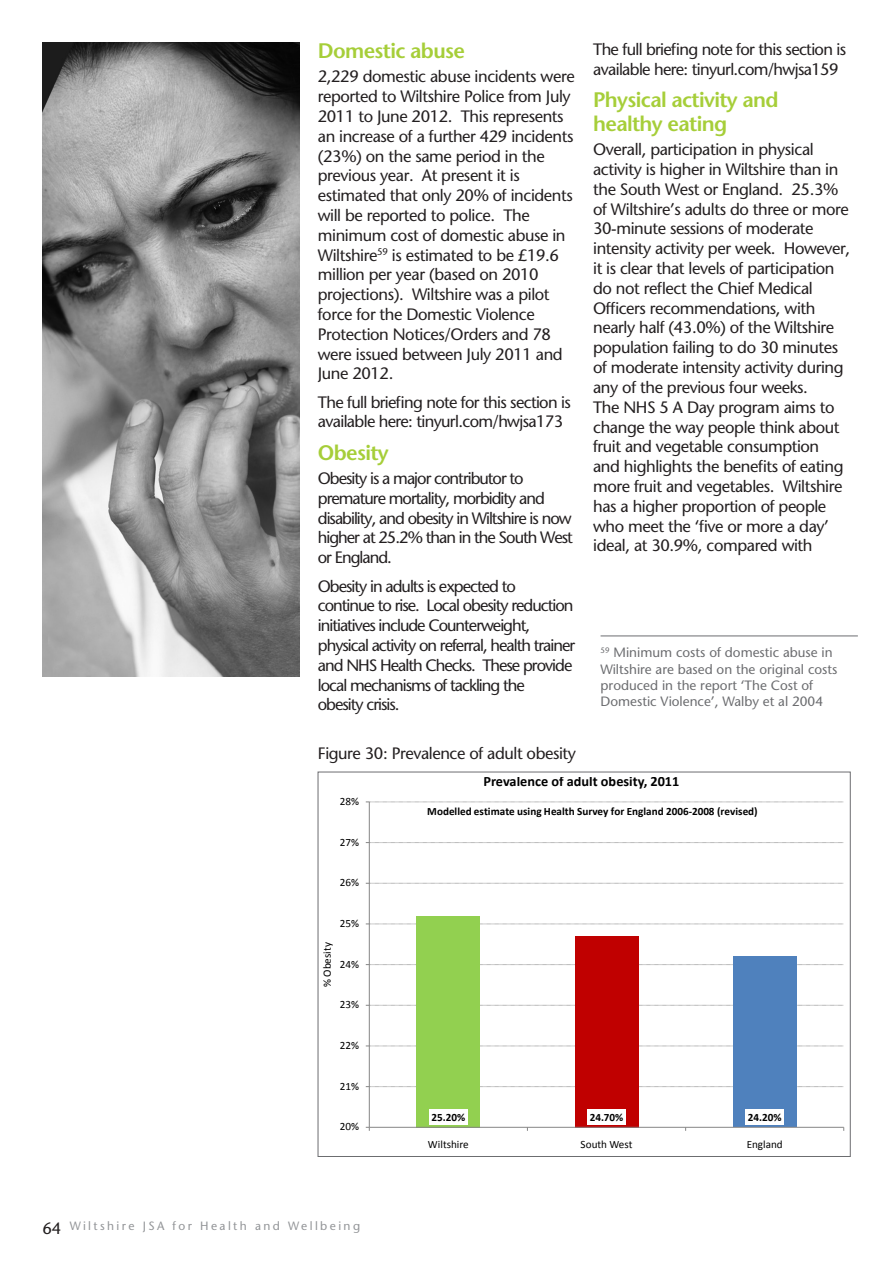
<style>
.page{position:relative;width:893px;height:1263px;background:#fff}
.page>*{position:absolute;margin:0;border:0;box-sizing:border-box;transform-origin:0 0}
.t1{font:600 21px/24px "Stone Sans";letter-spacing:-.03em;color:#a6ce39}
.t2{font:16.5px/19.8px "Stone Sans";letter-spacing:-.025em;color:#231f20}
.t3{font:16.5px/19.8px "Stone Sans";letter-spacing:-.06em;color:#231f20}
.t4{font:700 14.25px "Calibri";color:#000}
.t5{font:500 13.5px/16.2px "Stone Sans Std";color:#6c6d70}
.t6{font:500 12px "Stone Sans Std";letter-spacing:.2em;color:#939598}
.t7{font:700 11.1px "Calibri";color:#000}
.t8{font:11.1px "Calibri";letter-spacing:-.005em;color:#000}
.s1{font-size:16.5px;color:#231f20}
</style>
<div class="page">
<svg style="left:365px;top:801px;width:480px;height:330px"></svg>
<hr style="left:601px;top:636px;width:257px;height:1px;background:#6c6d70">
<img style="left:43px;top:43px;width:257px;height:634px">
<p class="t1" style="left:318px;top:39px;width:149px">Domestic abuse</p>
<p class="t2" style="left:318px;top:67px;width:258px">2,229 domestic abuse incidents were reported to Wiltshire Police from July<br>2011 to June 2012. This represents an increase of a further 429 incidents (23%) on the same period in the previous year. At present it is estimated that only 20% of incidents will be reported to police. The minimum cost of domestic abuse in<br>Wiltshire<sup>59</sup> is estimated to be £19.6 million per year (based on 2010 projections). Wiltshire was a pilot force for the Domestic Violence<br>Protection Notices/Orders and 78 were issued between July 2011 and<br>June 2012.</p>
<p class="t2" style="left:318px;top:392px;width:254px">The full briefing note for this section is available here: tinyurl.com/hwjsa173</p>
<p class="t1" style="left:318px;top:441px;width:73px">Obesity</p>
<p class="t3" style="left:318px;top:468px;width:257px">Obesity is a major contributor to premature mortality, morbidity and disability, and obesity in Wiltshire is now higher at 25.2% than in the South West or England.</p>
<p class="t3" style="left:318px;top:576px;width:259px">Obesity in adults is expected to continue to rise. Local obesity reduction initiatives include Counterweight, physical activity on referral, health trainer and NHS Health Checks. These provide local mechanisms of tackling the<br>obesity crisis.</p>
<p class="t2" style="left:318px;top:743px;width:260px">Figure 30: Prevalence of adult obesity</p>
<p class="t2" style="left:593px;top:39px;width:254px">The full briefing note for this section is available here: tinyurl.com/hwjsa159</p>
<p class="t1" style="left:593px;top:88px;width:187px">Physical activity and healthy eating</p>
<p class="t2" style="left:593px;top:140px;width:258px">Overall, participation in physical activity is higher in Wiltshire than in the South West or England. 25.3% of Wiltshire’s adults do three or more 30-minute sessions of moderate intensity activity per week. However, it is clear that levels of participation do not reflect the Chief Medical Officers recommendations, with nearly half (43.0%) of the Wiltshire population failing to do 30 minutes of moderate intensity activity during any of the previous four weeks.<br>The NHS 5 A Day program aims to change the way people think about fruit and vegetable consumption and highlights the benefits of eating more fruit and vegetables. Wiltshire has a higher proportion of people who meet the ‘five or more a day’ ideal, at 30.9%, compared with</p>
<p class="t5" style="left:601px;top:645px;width:238px"><sup>59</sup> Minimum costs of domestic abuse in Wiltshire are based on the original costs produced in the report ‘The Cost of Domestic Violence’, Walby et al 2004</p>
<p class="t8" style="left:340px;top:794px;width:21px">28%</p>
<p class="t8" style="left:340px;top:835px;width:21px">27%</p>
<p class="t8" style="left:340px;top:876px;width:21px">26%</p>
<p class="t8" style="left:340px;top:916px;width:21px">25%</p>
<p class="t8" style="left:320px;top:987px;width:46px;rotate:-90deg">% Obesity</p>
<p class="t8" style="left:340px;top:957px;width:21px">24%</p>
<p class="t8" style="left:340px;top:998px;width:21px">23%</p>
<p class="t8" style="left:340px;top:1038px;width:21px">22%</p>
<p class="t8" style="left:340px;top:1079px;width:21px">21%</p>
<p class="t8" style="left:340px;top:1120px;width:21px">20%</p>
<p class="t6" style="left:43px;top:1219px;width:319px"><span class="s1">64</span> Wiltshire JSA for Health and Wellbeing</p>
<p class="t4" style="left:483px;top:772px;width:197px">Prevalence of adult obesity, 2011</p>
<p class="t7" style="left:427px;top:805px;width:332px">Modelled estimate using Health Survey for England 2006-2008 (revised)</p>
<p class="t7" style="left:432px;top:1110px;width:35px">25.20%</p>
<p class="t7" style="left:590px;top:1110px;width:35px">24.70%</p>
<p class="t7" style="left:748px;top:1110px;width:35px">24.20%</p>
<p class="t8" style="left:428px;top:1137px;width:42px">Wiltshire</p>
<p class="t8" style="left:581px;top:1137px;width:53px">South West</p>
<p class="t8" style="left:747px;top:1137px;width:38px">England</p>
</div>
